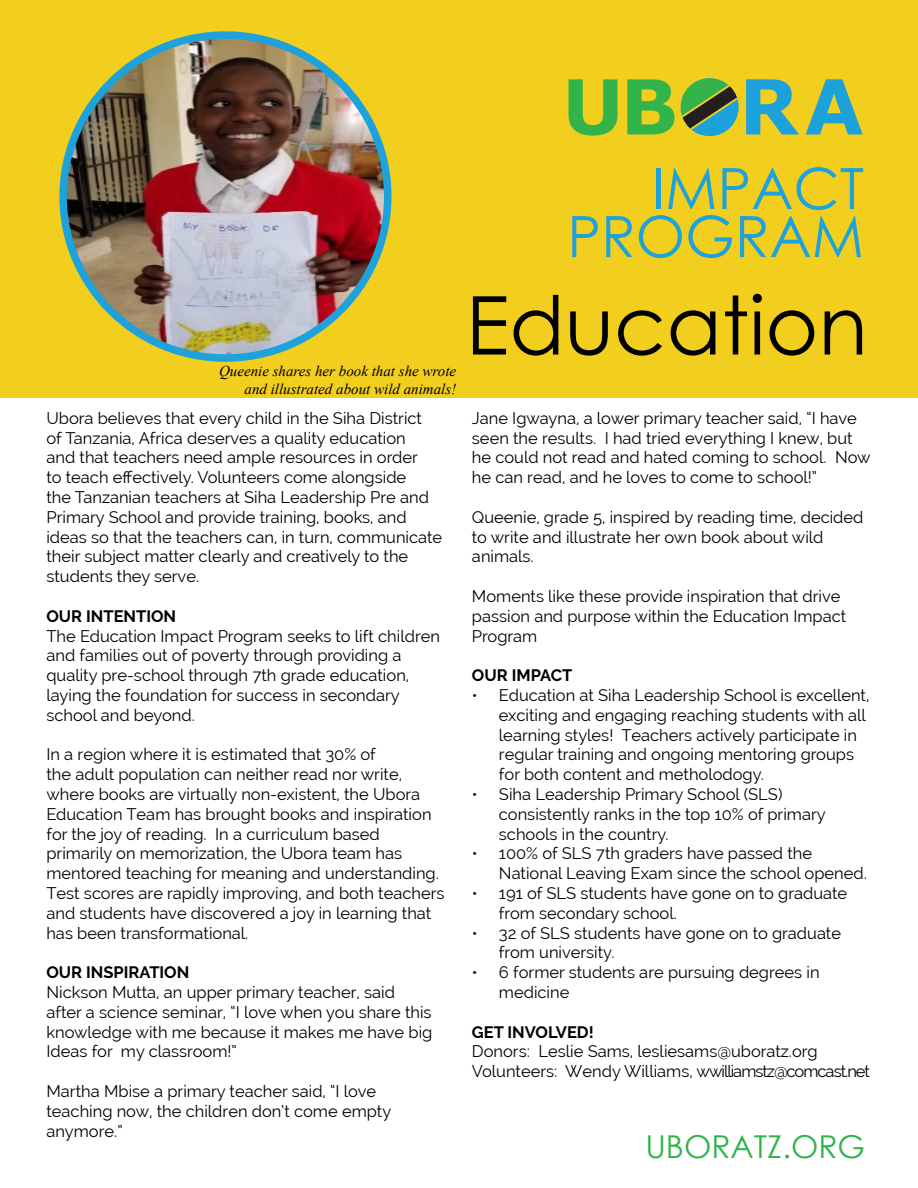
<style>
.page{position:relative;width:918px;height:1188px;background:#fff}
.page>*{position:absolute;margin:0;border:0;box-sizing:border-box;transform-origin:0 0}
.t1{font:81px "Century Gothic";color:#000}
.t2{font:700 75.9px "Verdana";color:#33b44b}
.t3{font:57px "Century Gothic";color:#1da2dc}
.t4{font:31.5px "Century Gothic";color:#30b34b}
.t5{font:16.5px/19.8px "Raleway";color:#000}
.t6{font:16.5px "Raleway";letter-spacing:-.035em;color:#000}
.t7{font:700 16.5px "Raleway";color:#000}
.t8{font:italic 15px "Times New Roman";color:#000}
.s1{color:#1ca1db}
</style>
<div class="page">
<div style="left:0;top:0;width:918px;height:397px;background:#f2ce1e"></div>
<div style="left:681px;top:78px;width:58px;height:58px;background:#1ca1db;border-radius:50%"></div>
<svg style="left:681px;top:78px;width:58px;height:54px"></svg>
<img style="left:65px;top:35px;width:318px;height:323px">
<div style="left:59px;top:31px;width:333px;height:331px;border:8px solid #1da2dc;border-radius:50%"></div>
<p class="t8" style="left:219px;top:361px;width:239px">Queenie shares her book that she wrote</p>
<p class="t8" style="left:245px;top:379px;width:213px">and illustrated about wild animals!</p>
<p class="t5" style="left:46px;top:408px;width:397px">Ubora believes that every child in the Siha District<br>of Tanzania, Africa deserves a quality education<br>and that teachers need ample resources in order<br>to teach effectively. Volunteers come alongside<br>the Tanzanian teachers at Siha Leadership Pre and Primary School and provide training, books, and ideas so that the teachers can, in turn, communicate their subject matter clearly and creatively to the students they serve.</p>
<p class="t7" style="left:46px;top:607px;width:131px">OUR INTENTION</p>
<p class="t5" style="left:46px;top:626px;width:395px">The Education Impact Program seeks to lift children and families out of poverty through providing a quality pre-school through 7th grade education, laying the foundation for success in secondary school and beyond.</p>
<p class="t5" style="left:46px;top:745px;width:400px">In a region where it is estimated that 30% of<br>the adult population can neither read nor write, where books are virtually non-existent, the Ubora Education Team has brought books and inspiration for the joy of reading. In a curriculum based primarily on memorization, the Ubora team has mentored teaching for meaning and understanding.<br>Test scores are rapidly improving, and both teachers and students have discovered a joy in learning that has been transformational.</p>
<p class="t7" style="left:46px;top:963px;width:144px">OUR INSPIRATION</p>
<p class="t5" style="left:46px;top:982px;width:387px">Nickson Mutta, an upper primary teacher, said after a science seminar, “I love when you share this knowledge with me because it makes me have big Ideas for my classroom!”</p>
<p class="t5" style="left:46px;top:1081px;width:346px">Martha Mbise a primary teacher said, “I love teaching now, the children don’t come empty anymore.”</p>
<p class="t2" style="left:562px;top:53px;width:303px">UB <span class="s1">RA</span></p>
<p class="t3" style="left:652px;top:149px;width:213px">IMPACT</p>
<p class="t3" style="left:567px;top:197px;width:298px">PROGRAM</p>
<p class="t1" style="left:466px;top:269px;width:404px">Education</p>
<p class="t5" style="left:472px;top:408px;width:400px">Jane Igwayna, a lower primary teacher said, “I have seen the results. I had tried everything I knew, but he could not read and hated coming to school. Now he can read, and he loves to come to school!”</p>
<p class="t5" style="left:472px;top:507px;width:393px">Queenie, grade 5, inspired by reading time, decided to write and illustrate her own book about wild animals.</p>
<p class="t5" style="left:472px;top:586px;width:376px">Moments like these provide inspiration that drive passion and purpose within the Education Impact<br>Program</p>
<p class="t7" style="left:472px;top:666px;width:102px">OUR IMPACT</p>
<p class="t5" style="left:499px;top:685px;width:372px;text-indent:-27px">• Education at Siha Leadership School is excellent, exciting and engaging reaching students with all learning styles! Teachers actively participate in regular training and ongoing mentoring groups for both content and metholodogy.</p>
<p class="t5" style="left:499px;top:784px;width:328px;text-indent:-27px">• Siha Leadership Primary School (SLS) consistently ranks in the top 10% of primary schools in the country.</p>
<p class="t5" style="left:499px;top:844px;width:369px;text-indent:-27px">• 100% of SLS 7th graders have passed the<br>National Leaving Exam since the school opened.</p>
<p class="t5" style="left:499px;top:883px;width:350px;text-indent:-27px">• 191 of SLS students have gone on to graduate from secondary school.</p>
<p class="t5" style="left:499px;top:923px;width:344px;text-indent:-27px">• 32 of SLS students have gone on to graduate from university.</p>
<p class="t5" style="left:499px;top:962px;width:322px;text-indent:-27px">• 6 former students are pursuing degrees in medicine</p>
<p class="t7" style="left:472px;top:1022px;width:123px">GET INVOLVED!</p>
<p class="t5" style="left:472px;top:1042px;width:347px">Donors: Leslie Sams, lesliesams@uboratz.org</p>
<p class="t6" style="left:472px;top:1062px;width:400px">Volunteers: Wendy Williams, wwilliamstz@comcast.net</p>
<p class="t4" style="left:645px;top:1124px;width:221px">UBORATZ.ORG</p>
</div>
